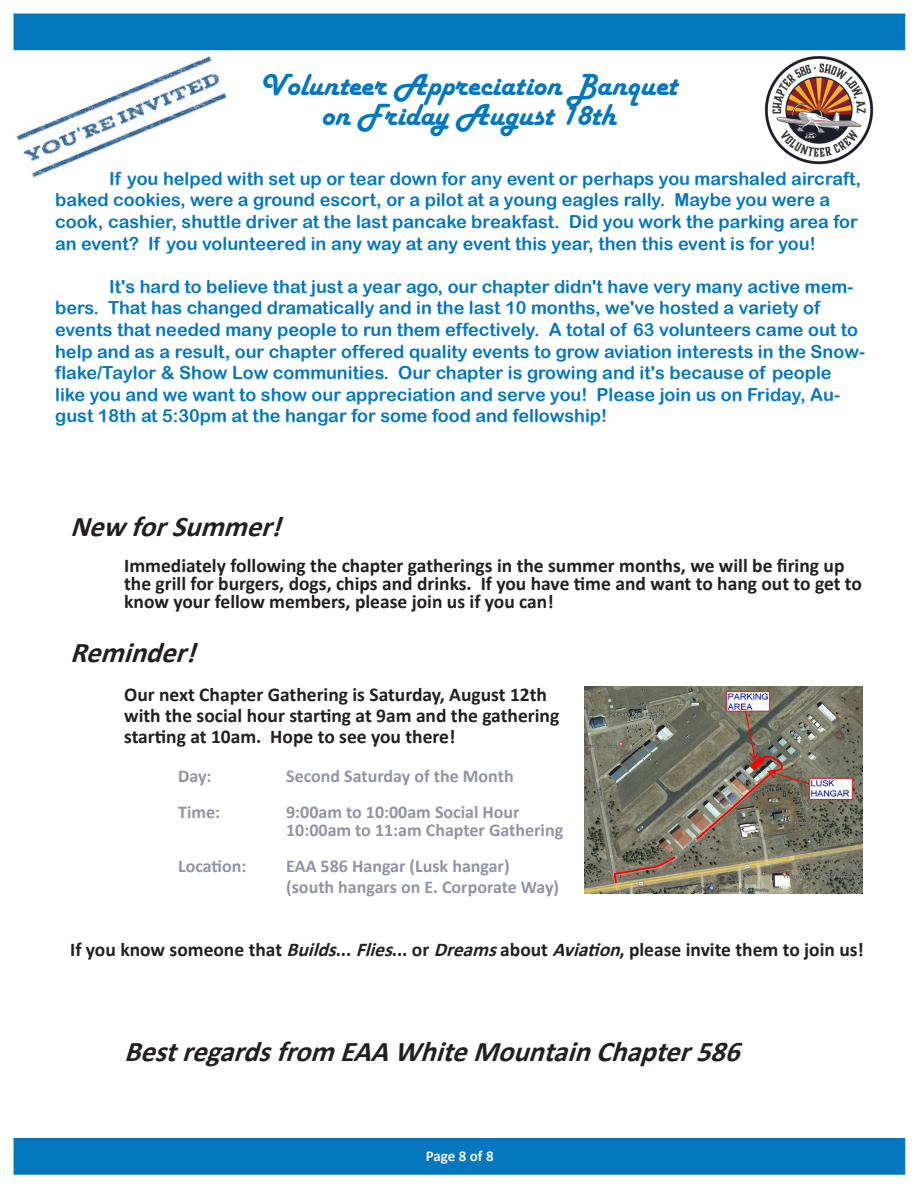
<style>
.page{position:relative;width:918px;height:1188px;background:#fff}
.page>*{position:absolute;margin:0;border:0;box-sizing:border-box;transform-origin:0 0}
.t1{font:31.5px "Harlow Solid";color:#0477bf}
.t2{font:italic 700 28.5px "Calibri";color:#231f20}
.t3{font:700 19.5px/18px "Calibri";color:#231f20}
.t4{font:18px/21.6px "Arial Rounded MT Bold";color:#0477bf}
.t5{font:700 18px "Calibri";color:#9293a6}
.t6{font:700 15px "Calibri";letter-spacing:-.005em;color:#f2f2f2}
.s1{font-style:italic}
</style>
<div class="page">
<div style="left:14px;top:1138px;width:891px;height:37px;background:#0477bf;border:2px solid #0477bf"></div>
<img style="left:585px;top:686px;width:278px;height:207px">
<div style="left:14px;top:14px;width:891px;height:36px;background:#0477bf"></div>
<img style="left:13px;top:50px;width:220px;height:128px">
<img style="left:764px;top:56px;width:110px;height:109px">
<p class="t1" style="left:260px;top:67px;width:419px">Volunteer Appreciation Banquet</p>
<p class="t1" style="left:322px;top:97px;width:296px">on Friday August 18th</p>
<p class="t4" style="left:55px;top:167px;width:808px;text-indent:54px">If you helped with set up or tear down for any event or perhaps you marshaled aircraft, baked cookies, were a ground escort, or a pilot at a young eagles rally. Maybe you were a cook, cashier, shuttle driver at the last pancake breakfast. Did you work the parking area for an event? If you volunteered in any way at any event this year, then this event is for you!</p>
<p class="t4" style="left:55px;top:275px;width:811px;text-indent:54px">It's hard to believe that just a year ago, our chapter didn't have very many active mem&shy;bers. That has changed dramatically and in the last 10 months, we've hosted a variety of events that needed many people to run them effectively. A total of 63 volunteers came out to help and as a result, our chapter offered quality events to grow aviation interests in the Snow&shy;flake/Taylor &amp; Show Low communities. Our chapter is growing and it's because of people like you and we want to show our appreciation and serve you! Please join us on Friday, Au&shy;gust 18th at 5:30pm at the hangar for some food and fellowship!</p>
<p class="t2" style="left:70px;top:506px;width:224px">NewforSummer!</p>
<p class="t3" style="left:124px;top:556px;width:739px">Immediately following the chapter gatherings in the summer months, we will be firing up the grill for burgers, dogs, chips and drinks. If you have time and want to hang out to get to know your fellow members, please join us if you can!</p>
<p class="t2" style="left:70px;top:632px;width:138px">Reminder!</p>
<p class="t3" style="left:124px;top:685px;width:424px">Our next Chapter Gathering is Saturday, August 12th</p>
<p class="t3" style="left:124px;top:706px;width:437px">with the social hour starting at 9am and the gathering</p>
<p class="t3" style="left:124px;top:727px;width:333px">starting at 10am. Hope to see you there!</p>
<p class="t5" style="left:178px;top:763px;width:35px">Day:</p>
<p class="t5" style="left:286px;top:763px;width:229px">Second Saturday of the Month</p>
<p class="t5" style="left:178px;top:799px;width:43px">Time:</p>
<p class="t5" style="left:286px;top:799px;width:235px">9:00am to 10:00am Social Hour</p>
<p class="t5" style="left:286px;top:817px;width:279px">10:00am to 11:am Chapter Gathering</p>
<p class="t5" style="left:178px;top:853px;width:70px">Location:</p>
<p class="t5" style="left:286px;top:853px;width:225px">EAA 586 Hangar (Lusk hangar)</p>
<p class="t5" style="left:286px;top:874px;width:275px">(south hangars on E. Corporate Way)</p>
<p class="t3" style="left:70px;top:940px;width:795px">If you know someone that <span class="s1">Builds</span>... <span class="s1">Flies</span>... or <span class="s1">Dreams</span>about <span class="s1">Aviation</span>, please invite them to join us!</p>
<p class="t2" style="left:124px;top:1031px;width:629px">Bestregardsfrom EAAWhiteMountainChapter586</p>
<p class="t6" style="left:426px;top:1146px;width:69px">Page 8 of 8</p>
</div>
